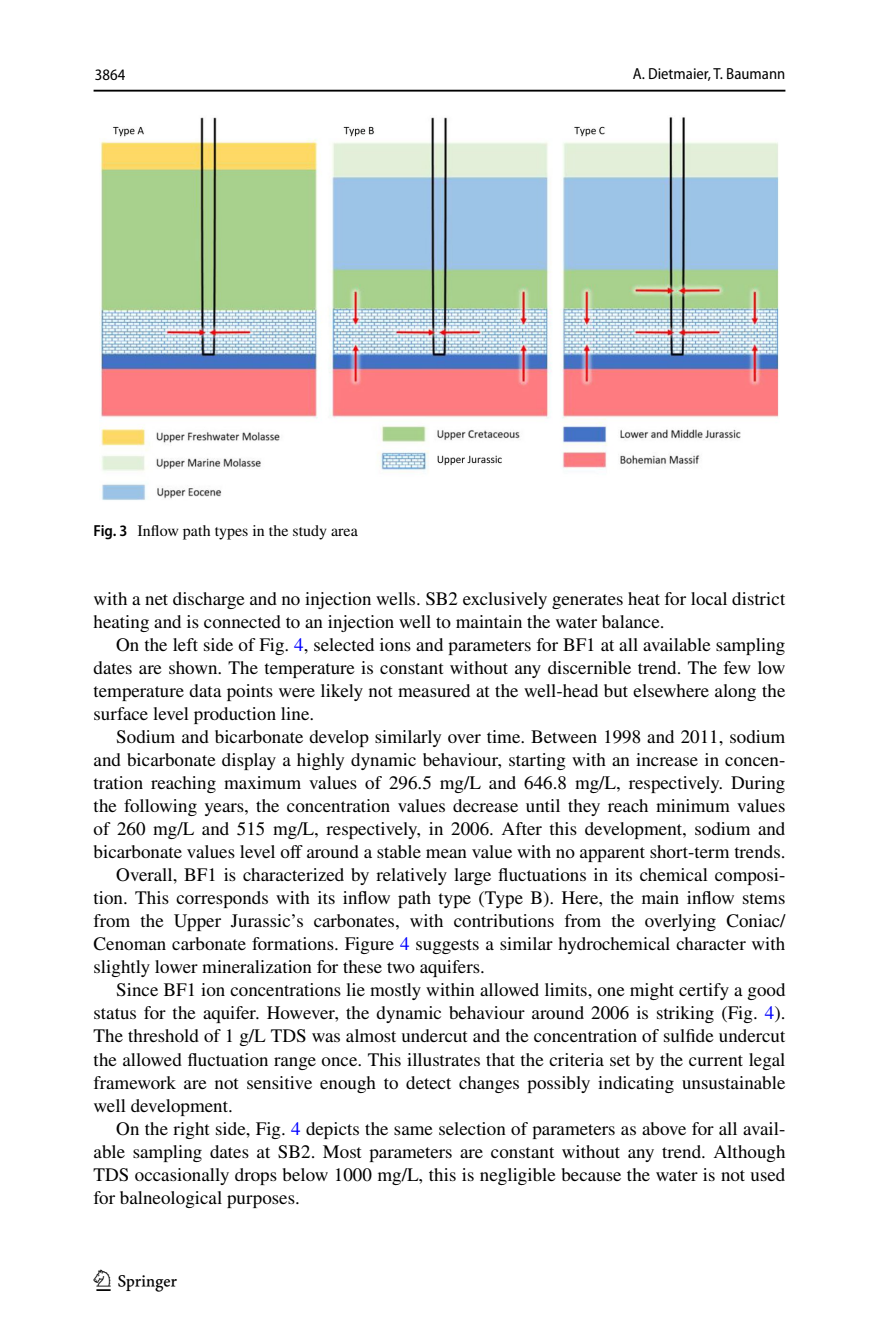
<style>
.page{position:relative;width:879px;height:1333px;background:#fff}
.page>*{position:absolute;margin:0;border:0;box-sizing:border-box;transform-origin:0 0}
.t1{font:30px "Springnew Regular 4";color:#000}
.t2{font:19px/23px "STIX";color:#000}
.t3{font:16px "STIX";color:#000}
.t4{font:semi-condensed 16px "Myriad Pro";color:#000}
.s1{font-family:"Myriad Pro";font-weight:600;font-stretch:semi-condensed}
.s2{color:#00f}
</style>
<div class="page">
<hr style="left:94px;top:90px;width:691px;height:2px;background:#000">
<img style="left:99px;top:117px;width:680px;height:383px">
<p class="t4" style="left:95px;top:66px;width:32px">3864</p>
<p class="t4" style="left:633px;top:65px;width:154px">A. Dietmaier, T. Baumann</p>
<p class="t3" style="left:94px;top:520px;width:266px"><span class="s1">Fig. 3</span> Inflow path types in the study area</p>
<p class="t2" style="left:94px;top:588px;width:693px">with a net discharge and no injection wells. SB2 exclusively generates heat for local district heating and is connected to an injection well to maintain the water balance.</p>
<p class="t2" style="left:94px;top:634px;width:693px;text-align:justify;text-indent:23px">On the left side of Fig. <span class="s2">4</span>, selected ions and parameters for BF1 at all available sampling dates are shown. The temperature is constant without any discernible trend. The few low temperature data points were likely not measured at the well-head but elsewhere along the surface level production line.</p>
<p class="t2" style="left:116px;top:726px;width:670px">Sodium and bicarbonate develop similarly over time. Between 1998 and 2011, sodium</p>
<p class="t2" style="left:94px;top:749px;width:693px">and bicarbonate display a highly dynamic behaviour, starting with an increase in concen-</p>
<p class="t2" style="left:94px;top:772px;width:693px">tration reaching maximum values of 296.5 mg/L and 646.8 mg/L, respectively. During</p>
<p class="t2" style="left:94px;top:795px;width:693px">the following years, the concentration values decrease until they reach minimum values</p>
<p class="t2" style="left:94px;top:818px;width:693px">of 260 mg/L and 515 mg/L, respectively, in 2006. After this development, sodium and</p>
<p class="t2" style="left:94px;top:841px;width:693px">bicarbonate values level off around a stable mean value with no apparent short-term trends.</p>
<p class="t2" style="left:116px;top:864px;width:670px">Overall, BF1 is characterized by relatively large fluctuations in its chemical composi-</p>
<p class="t2" style="left:94px;top:887px;width:693px">tion. This corresponds with its inflow path type (Type B). Here, the main inflow stems</p>
<p class="t2" style="left:94px;top:910px;width:693px">from the Upper Jurassic’s carbonates, with contributions from the overlying Coniac/</p>
<p class="t2" style="left:94px;top:933px;width:693px">Cenoman carbonate formations. Figure <span class="s2">4</span> suggests a similar hydrochemical character with</p>
<p class="t2" style="left:94px;top:956px;width:393px">slightly lower mineralization for these two aquifers.</p>
<p class="t2" style="left:116px;top:979px;width:671px">Since BF1 ion concentrations lie mostly within allowed limits, one might certify a good</p>
<p class="t2" style="left:94px;top:1002px;width:693px">status for the aquifer. However, the dynamic behaviour around 2006 is striking (Fig. <span class="s2">4</span>).</p>
<p class="t2" style="left:94px;top:1025px;width:693px">The threshold of 1 g/L TDS was almost undercut and the concentration of sulfide undercut</p>
<p class="t2" style="left:94px;top:1048px;width:693px">the allowed fluctuation range once. This illustrates that the criteria set by the current legal</p>
<p class="t2" style="left:94px;top:1071px;width:693px">framework are not sensitive enough to detect changes possibly indicating unsustainable</p>
<p class="t2" style="left:94px;top:1094px;width:141px">well development.</p>
<p class="t2" style="left:116px;top:1117px;width:671px">On the right side, Fig. <span class="s2">4</span> depicts the same selection of parameters as above for all avail-</p>
<p class="t2" style="left:94px;top:1140px;width:693px">able sampling dates at SB2. Most parameters are constant without any trend. Although</p>
<p class="t2" style="left:94px;top:1163px;width:693px">TDS occasionally drops below 1000 mg/L, this is negligible because the water is not used</p>
<p class="t2" style="left:94px;top:1186px;width:208px">for balneological purposes.</p>
<h1 class="t1" style="left:96px;top:1269px;width:83px">1 3</h1>
</div>
